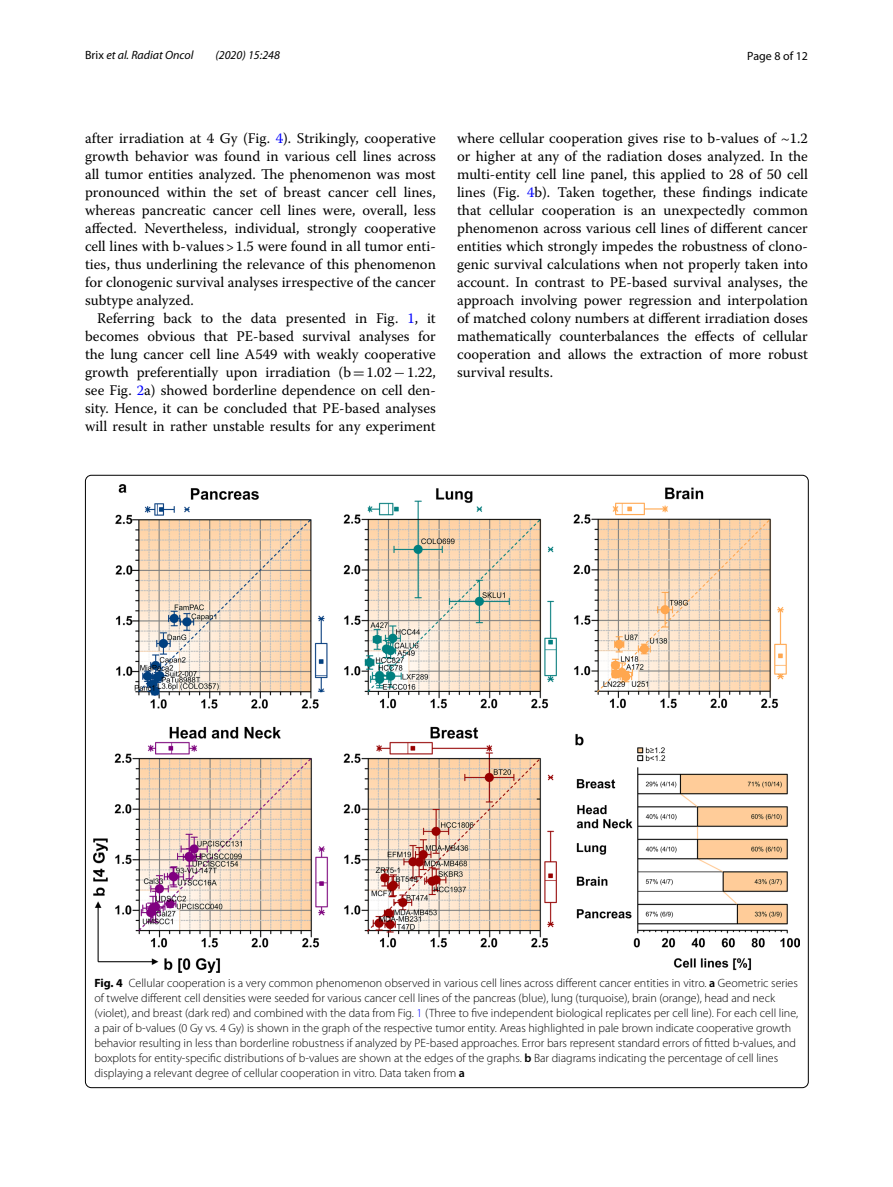
<style>
.page{position:relative;width:893px;height:1187px;background:#fff}
.page>*{position:absolute;margin:0;border:0;box-sizing:border-box;transform-origin:0 0}
.t1{font:14.7px/18px "Warnock Pro";color:#000;text-align:justify}
.t2{font:300 12px/15px "Myriad Pro";color:#000}
.t3{font:italic 12px "Myriad Pro";color:#000}
.t4{font:12px "Myriad Pro";color:#000}
.s1{font-style:normal}
.s2{color:#00f}
.s3{font-family:"MTSY"}
.s4{font-weight:700}
.s5{font-weight:600}
</style>
<div class="page">
<img style="left:94px;top:484px;width:706px;height:487px">
<p class="t3" style="left:85px;top:48px;width:110px"><span class="s1">Brix</span> et al. Radiat Oncol</p>
<p class="t3" style="left:215px;top:48px;width:66px">(2020) 15:248</p>
<p class="t4" style="left:747px;top:48px;width:62px">Page 8 of 12</p>
<p class="t1" style="left:85px;top:128px;width:352px">after irradiation at 4 Gy (Fig. <span class="s2">4</span>). Strikingly, cooperative growth behavior was found in various cell lines across all tumor entities analyzed. The phenomenon was most pronounced within the set of breast cancer cell lines, whereas pancreatic cancer cell lines were, overall, less affected. Nevertheless, individual, strongly cooperative cell lines with b-values&gt;1.5 were found in all tumor enti&shy;ties, thus underlining the relevance of this phenomenon for clonogenic survival analyses irrespective of the cancer subtype analyzed.</p>
<p class="t1" style="left:85px;top:308px;width:352px;text-indent:12px">Referring back to the data presented in Fig. <span class="s2">1</span>, it becomes obvious that PE-based survival analyses for the lung cancer cell line A549 with weakly cooperative growth preferentially upon irradiation (b<span class="s3">=</span>1.02<span class="s3">−</span>1.22, see Fig. <span class="s2">2</span>a) showed borderline dependence on cell den&shy;sity. Hence, it can be concluded that PE-based analyses will result in rather unstable results for any experiment</p>
<p class="t1" style="left:457px;top:128px;width:352px">where cellular cooperation gives rise to b-values of ~1.2 or higher at any of the radiation doses analyzed. In the multi-entity cell line panel, this applied to 28 of 50 cell lines (Fig. <span class="s2">4</span>b). Taken together, these findings indicate that cellular cooperation is an unexpectedly common phenomenon across various cell lines of different cancer entities which strongly impedes the robustness of clono&shy;genic survival calculations when not properly taken into account. In contrast to PE-based survival analyses, the approach involving power regression and interpolation of matched colony numbers at different irradiation doses mathematically counterbalances the effects of cellular cooperation and allows the extraction of more robust survival results.</p>
<p class="t2" style="left:94px;top:975px;width:705px"><span class="s4">Fig. 4</span> Cellular cooperation is a very common phenomenon observed in various cell lines across different cancer entities in vitro. <span class="s5">a</span> Geometric series of twelve different cell densities were seeded for various cancer cell lines of the pancreas (blue), lung (turquoise), brain (orange), head and neck (violet), and breast (dark red) and combined with the data from Fig. <span class="s2">1</span> (Three to five independent biological replicates per cell line). For each cell line, a pair of b-values (0 Gy vs. 4 Gy) is shown in the graph of the respective tumor entity. Areas highlighted in pale brown indicate cooperative growth behavior resulting in less than borderline robustness if analyzed by PE-based approaches. Error bars represent standard errors of fitted b-values, and boxplots for entity-specific distributions of b-values are shown at the edges of the graphs. <span class="s5">b</span> Bar diagrams indicating the percentage of cell lines displaying a relevant degree of cellular cooperation in vitro. Data taken from <span class="s5">a</span></p>
</div>
